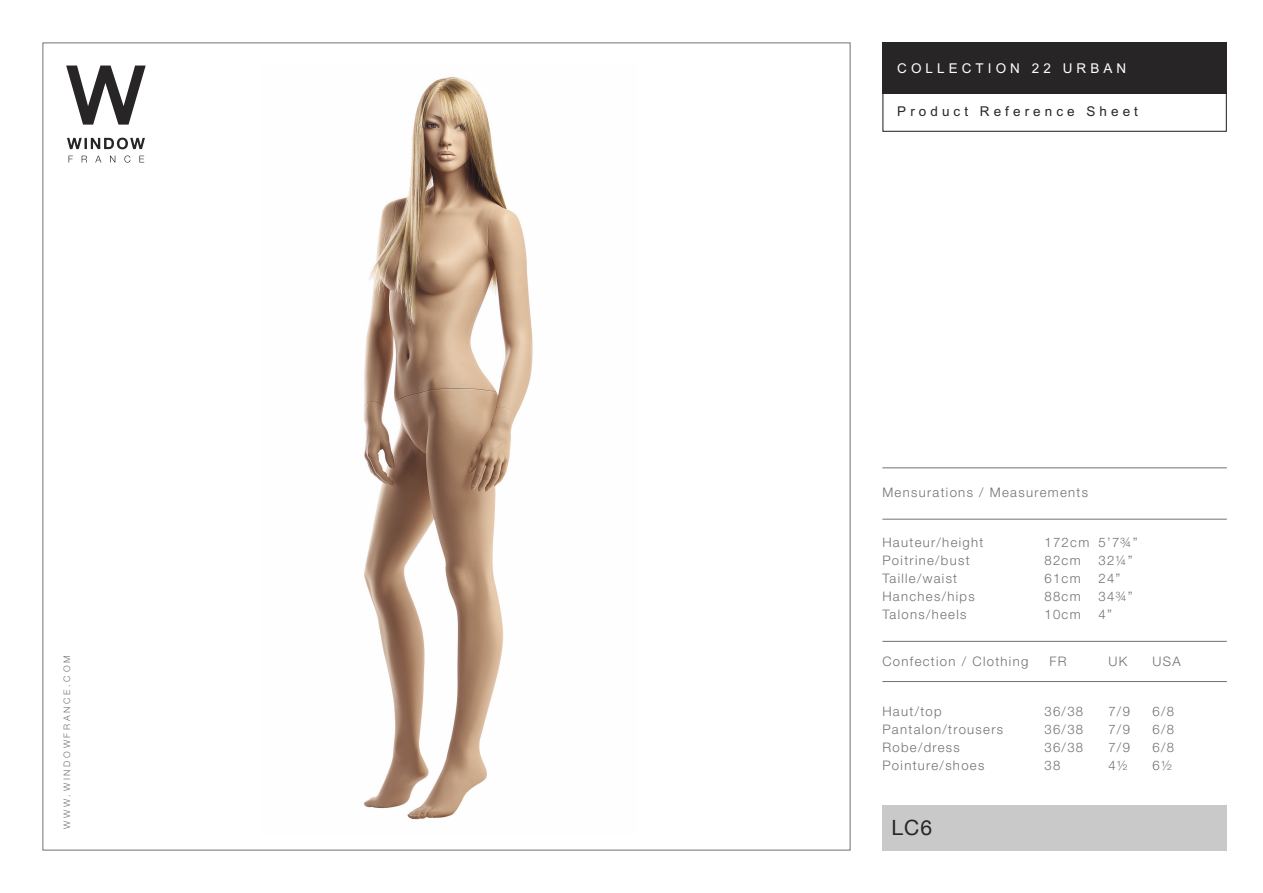
<style>
.page{position:relative;width:1263px;height:893px;background:#fff}
.page>*{position:absolute;margin:0;border:0;box-sizing:border-box;transform-origin:0 0}
.t1{font:21px "Helvetica Neue";color:#272526}
.t2{font:13.5px "Arial";letter-spacing:.3em;color:#272526}
.t3{font:13.5px "Arial";letter-spacing:.3em;color:#fff}
.t4{font:300 13.2px "Helvetica Neue LT Std";letter-spacing:.1em;color:#727172}
.t5{font:300 9px "Helvetica Neue LT Std";letter-spacing:.3em;color:#727172}
</style>
<div class="page">
<img style="left:363px;top:77px;width:170px;height:743px">
<div style="left:882px;top:43px;width:345px;height:51px;background:#272526"></div>
<hr style="left:882px;top:519px;width:345px;height:1px;background:#727172">
<hr style="left:882px;top:467px;width:345px;height:1px;background:#727172">
<hr style="left:882px;top:681px;width:345px;height:1px;background:#727172">
<hr style="left:882px;top:641px;width:345px;height:1px;background:#727172">
<div style="left:882px;top:43px;width:345px;height:89px;border:1px solid #272526"></div>
<div style="left:882px;top:805px;width:345px;height:45px;background:#c9c9c9"></div>
<svg style="left:66px;top:66px;width:80px;height:59px"></svg>
<svg style="left:69px;top:156px;width:4px;height:6px"></svg>
<svg style="left:82px;top:156px;width:5px;height:6px"></svg>
<svg style="left:95px;top:156px;width:6px;height:6px"></svg>
<svg style="left:110px;top:156px;width:5px;height:6px"></svg>
<svg style="left:124px;top:156px;width:6px;height:7px"></svg>
<svg style="left:139px;top:156px;width:5px;height:6px"></svg>
<svg style="left:67px;top:137px;width:78px;height:12px"></svg>
<p class="t5" style="left:64px;top:828px;width:174px;rotate:-90deg">WWW.WINDOWFRANCE.COM</p>
<p class="t3" style="left:897px;top:61px;width:230px">COLLECTION 22 URBAN</p>
<p class="t2" style="left:897px;top:104px;width:242px">Product Reference Sheet</p>
<p class="t4" style="left:882px;top:488px;width:207px">Mensurations / Measurements</p>
<p class="t4" style="left:882px;top:537px;width:103px">Hauteur/height</p>
<p class="t4" style="left:1044px;top:537px;width:95px">172cm 5’7¾”</p>
<p class="t4" style="left:882px;top:555px;width:89px">Poitrine/bust</p>
<p class="t4" style="left:1044px;top:555px;width:38px">82cm</p>
<p class="t4" style="left:1098px;top:555px;width:36px">32¼”</p>
<p class="t4" style="left:882px;top:573px;width:76px">Taille/waist</p>
<p class="t4" style="left:1044px;top:573px;width:38px">61cm</p>
<p class="t4" style="left:1098px;top:573px;width:24px">24”</p>
<p class="t4" style="left:882px;top:591px;width:94px">Hanches/hips</p>
<p class="t4" style="left:1044px;top:591px;width:38px">88cm</p>
<p class="t4" style="left:1098px;top:591px;width:36px">34¾”</p>
<p class="t4" style="left:882px;top:609px;width:86px">Talons/heels</p>
<p class="t4" style="left:1044px;top:609px;width:38px">10cm</p>
<p class="t4" style="left:1098px;top:609px;width:15px">4”</p>
<p class="t4" style="left:882px;top:657px;width:147px">Confection / Clothing</p>
<p class="t4" style="left:1049px;top:657px;width:19px">FR</p>
<p class="t4" style="left:1108px;top:657px;width:20px">UK</p>
<p class="t4" style="left:1152px;top:657px;width:30px">USA</p>
<p class="t4" style="left:882px;top:706px;width:61px">Haut/top</p>
<p class="t4" style="left:1044px;top:706px;width:40px">36/38</p>
<p class="t4" style="left:1108px;top:706px;width:23px">7/9</p>
<p class="t4" style="left:1152px;top:706px;width:23px">6/8</p>
<p class="t4" style="left:882px;top:724px;width:122px">Pantalon/trousers</p>
<p class="t4" style="left:1044px;top:724px;width:40px">36/38</p>
<p class="t4" style="left:1108px;top:724px;width:23px">7/9</p>
<p class="t4" style="left:1152px;top:724px;width:23px">6/8</p>
<p class="t4" style="left:882px;top:742px;width:79px">Robe/dress</p>
<p class="t4" style="left:1044px;top:742px;width:40px">36/38</p>
<p class="t4" style="left:1108px;top:742px;width:23px">7/9</p>
<p class="t4" style="left:1152px;top:742px;width:23px">6/8</p>
<p class="t4" style="left:882px;top:760px;width:103px">Pointure/shoes</p>
<p class="t4" style="left:1044px;top:760px;width:17px">38</p>
<p class="t4" style="left:1108px;top:760px;width:21px">4½</p>
<p class="t4" style="left:1152px;top:760px;width:21px">6½</p>
<h1 class="t1" style="left:891px;top:815px;width:42px">LC6</h1>
</div>
